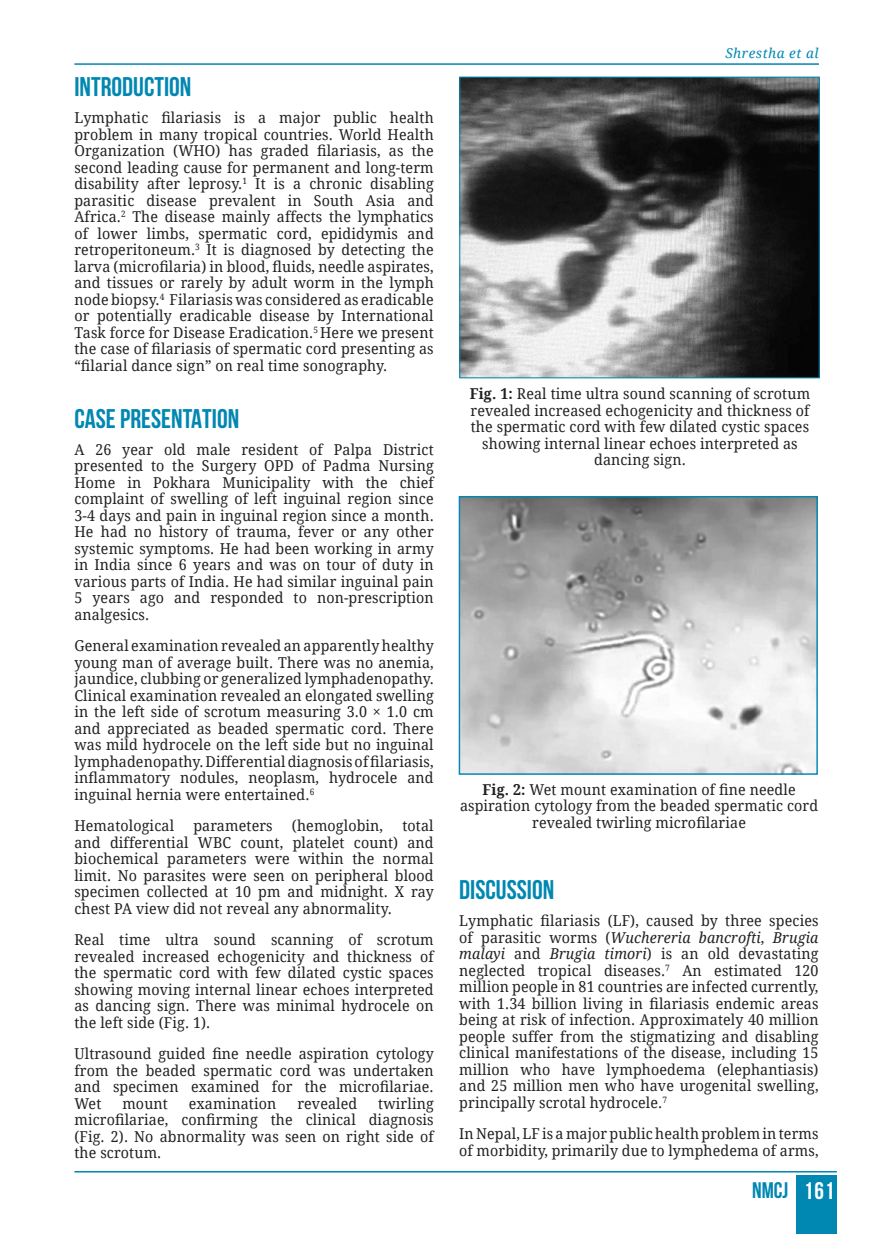
<style>
.page{position:relative;width:893px;height:1234px;background:#fff}
.page>*{position:absolute;margin:0;border:0;box-sizing:border-box;transform-origin:0 0}
.subhead{font:700 27px "Bebas Neue";color:#0087b2}
.t1{font:700 22.5px "Bebas Neue";color:#0087b2}
.Main_text_font_10{font:15px/16.5px "Droid Serif";letter-spacing:.01em;color:#231f20;text-align:justify;scale:.95 1}
.t2{font:italic 13.5px "Droid Serif";letter-spacing:.04em;color:#0087b2}
.s1{font-weight:700}
.s2{font-style:italic}
.s3{font-size:24px;color:#fff}
</style>
<div class="page">
<div style="left:796px;top:1174px;width:41px;height:59px;background:#0087b2"></div>
<hr style="left:74px;top:1170px;width:763px;height:2px;background:#0087b2">
<hr style="left:74px;top:63px;width:745px;height:2px;background:#0087b2">
<img style="left:461px;top:79px;width:357px;height:297px">
<div style="left:459px;top:77px;width:361px;height:301px;border:1px solid #0087b2"></div>
<img style="left:461px;top:498px;width:355px;height:274px">
<div style="left:459px;top:496px;width:359px;height:278px;border:1px solid #0087b2"></div>
<p class="subhead" style="left:74px;top:72px;width:118px">INTRODUCTION</p>
<p class="Main_text_font_10" style="left:74px;top:109px;width:380px">Lymphatic filariasis is a major public health problem in many tropical countries. World Health Organization (WHO) has graded filariasis, as the second leading cause for permanent and long-term disability after leprosy.<sup>1</sup> It is a chronic disabling parasitic disease prevalent in South Asia and Africa.<sup>2</sup> The disease mainly affects the lymphatics of lower limbs, spermatic cord, epididymis and retroperitoneum.<sup>3</sup> It is diagnosed by detecting the larva (microfilaria) in blood, fluids, needle aspirates, and tissues or rarely by adult worm in the lymph node biopsy.<sup>4</sup> Filariasis was considered as eradicable or potentially eradicable disease by International Task force for Disease Eradication.<sup>5</sup> Here we present the case of filariasis of spermatic cord presenting as “filarial dance sign” on real time sonography.</p>
<p class="subhead" style="left:74px;top:403px;width:166px">CASE PRESENTATION</p>
<p class="Main_text_font_10" style="left:74px;top:440px;width:380px">A 26 year old male resident of Palpa District presented to the Surgery OPD of Padma Nursing Home in Pokhara Municipality with the chief complaint of swelling of left inguinal region since 3-4 days and pain in inguinal region since a month.<br>He had no history of trauma, fever or any other systemic symptoms. He had been working in army in India since 6 years and was on tour of duty in various parts of India. He had similar inguinal pain 5 years ago and responded to non-prescription analgesics.</p>
<p class="Main_text_font_10" style="left:74px;top:637px;width:380px">General examination revealed an apparently healthy young man of average built. There was no anemia, jaundice, clubbing or generalized lymphadenopathy.<br>Clinical examination revealed an elongated swelling in the left side of scrotum measuring 3.0 × 1.0 cm and appreciated as beaded spermatic cord. There was mild hydrocele on the left side but no inguinal lymphadenopathy. Differential diagnosis of filariasis, inflammatory nodules, neoplasm, hydrocele and inguinal hernia were entertained.<sup>6</sup></p>
<p class="Main_text_font_10" style="left:74px;top:817px;width:106px">Hematological</p>
<p class="Main_text_font_10" style="left:193px;top:817px;width:85px">parameters</p>
<p class="Main_text_font_10" style="left:292px;top:817px;width:98px">(hemoglobin,</p>
<p class="Main_text_font_10" style="left:74px;top:817px;width:380px;text-indent:328px">total and differential WBC count, platelet count) and biochemical parameters were within the normal limit. No parasites were seen on peripheral blood specimen collected at 10 pm and midnight. X ray chest PA view did not reveal any abnormality.</p>
<p class="Main_text_font_10" style="left:74px;top:931px;width:380px">Real time ultra sound scanning of scrotum revealed increased echogenicity and thickness of the spermatic cord with few dilated cystic spaces showing moving internal linear echoes interpreted as dancing sign. There was minimal hydrocele on the left side (Fig. 1).</p>
<p class="Main_text_font_10" style="left:74px;top:1044px;width:380px">Ultrasound guided fine needle aspiration cytology from the beaded spermatic cord was undertaken and specimen examined for the microfilariae.<br>Wet</p>
<p class="Main_text_font_10" style="left:74px;top:1094px;width:380px;text-indent:304px">twirling microfilariae, confirming the clinical diagnosis (Fig. 2). No abnormality was seen on right side of the scrotum.</p>
<p class="Main_text_font_10" style="left:122px;top:1094px;width:49px">mount</p>
<p class="Main_text_font_10" style="left:189px;top:1094px;width:94px">examination</p>
<p class="Main_text_font_10" style="left:297px;top:1094px;width:65px">revealed</p>
<p class="t2" style="left:725px;top:44px;width:95px">Shrestha et al</p>
<p class="Main_text_font_10" style="left:470px;top:385px;width:360px;text-align:center"><span class="s1">Fig. 1:</span> Real time ultra sound scanning of scrotum revealed increased echogenicity and thickness of the spermatic cord with few dilated cystic spaces showing internal linear echoes interpreted as dancing sign.</p>
<p class="Main_text_font_10" style="left:460px;top:780px;width:379px;text-align:center"><span class="s1">Fig. 2:</span> Wet mount examination of fine needle aspiration cytology from the beaded spermatic cord revealed twirling microfilariae</p>
<p class="subhead" style="left:459px;top:874px;width:96px">DISCUSSION</p>
<p class="Main_text_font_10" style="left:459px;top:911px;width:380px">Lymphatic filariasis (LF), caused by three species of parasitic worms (<span class="s2">Wuchereria bancrofti</span>, <span class="s2">Brugia malayi</span> and <span class="s2">Brugia timori</span>) is an old devastating neglected tropical diseases.<sup>7</sup> An estimated 120 million people in 81 countries are infected currently, with 1.34 billion living in filariasis endemic areas being at risk of infection. Approximately 40 million people suffer from the stigmatizing and disabling clinical manifestations of the disease, including 15 million who have lymphoedema (elephantiasis) and 25 million men who have urogenital swelling, principally scrotal hydrocele.<sup>7</sup></p>
<p class="Main_text_font_10" style="left:459px;top:1124px;width:380px">In Nepal, LF is a major public health problem in terms of morbidity, primarily due to lymphedema of arms,</p>
<h2 class="t1" style="left:752px;top:1177px;width:84px">NMCJ <span class="s3">161</span></h2>
</div>
